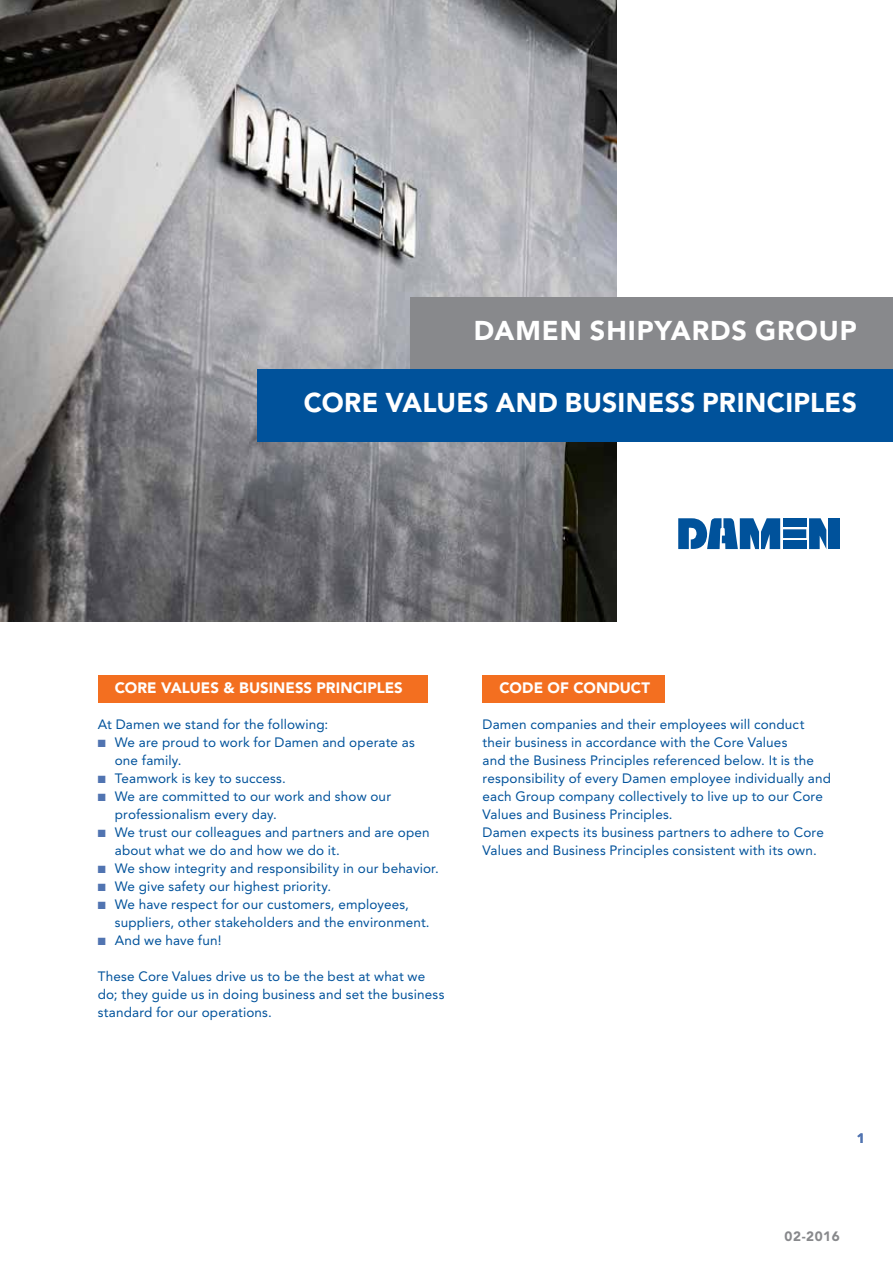
<style>
.page{position:relative;width:893px;height:1263px;background:#fff}
.page>*{position:absolute;margin:0;border:0;box-sizing:border-box;transform-origin:0 0}
.t1{font:900 27px "Avenir LT Std";letter-spacing:.015em;color:#fff}
.t2{font:900 27px "Avenir LT Std";letter-spacing:.035em;color:#fff}
.t3{font:900 15px "Avenir LT Std";letter-spacing:.005em;color:#fff}
.t4{font:13.5px/18px "Avenir LT Std";letter-spacing:.01em;color:#00529b}
.t5{font:900 13.5px "Avenir LT Std";letter-spacing:.04em;color:#88898c}
.t6{font:900 13.5px "Avenir LT Std";color:#5174b1}
.s1{color:#5174b1}
</style>
<div class="page">
<img style="left:0;top:0;width:617px;height:621px">
<div style="left:410px;top:297px;width:483px;height:72px;background:#88898c"></div>
<div style="left:258px;top:369px;width:635px;height:72px;background:#00529b"></div>
<svg style="left:809px;top:518px;width:17px;height:31px"></svg>
<svg style="left:678px;top:518px;width:102px;height:32px"></svg>
<div style="left:783px;top:518px;width:23px;height:9px;background:#00529b"></div>
<div style="left:783px;top:529px;width:23px;height:9px;background:#00529b"></div>
<div style="left:783px;top:540px;width:23px;height:9px;background:#00529b"></div>
<div style="left:828px;top:518px;width:12px;height:31px;background:#00529b"></div>
<div style="left:98px;top:675px;width:329px;height:27px;background:#f36f20"></div>
<div style="left:483px;top:675px;width:182px;height:27px;background:#f36f20"></div>
<h1 class="t2" style="left:474px;top:314px;width:384px">DAMEN SHIPYARDS GROUP</h1>
<h1 class="t1" style="left:304px;top:386px;width:555px">CORE VALUES AND BUSINESS PRINCIPLES</h1>
<p class="t3" style="left:115px;top:679px;width:290px">CORE VALUES &amp; BUSINESS PRINCIPLES</p>
<p class="t4" style="left:98px;top:715px;width:232px">At Damen we stand for the following:</p>
<p class="t4" style="left:115px;top:733px;width:302px;text-indent:-17px"><span class="s1">■</span> We are proud to work for Damen and operate as one family.</p>
<p class="t4" style="left:98px;top:769px;width:190px"><span class="s1">■</span> Teamwork is key to success.</p>
<p class="t4" style="left:115px;top:787px;width:278px;text-indent:-17px"><span class="s1">■</span> We are committed to our work and show our professionalism every day.</p>
<p class="t4" style="left:115px;top:823px;width:316px;text-indent:-17px"><span class="s1">■</span> We trust our colleagues and partners and are open about what we do and how we do it.</p>
<p class="t4" style="left:98px;top:859px;width:343px"><span class="s1">■</span> We show integrity and responsibility in our behavior.</p>
<p class="t4" style="left:98px;top:877px;width:235px"><span class="s1">■</span> We give safety our highest priority.</p>
<p class="t4" style="left:115px;top:895px;width:316px;text-indent:-17px"><span class="s1">■</span> We have respect for our customers, employees, suppliers, other stakeholders and the environment.</p>
<p class="t4" style="left:98px;top:931px;width:125px"><span class="s1">■</span> And we have fun!</p>
<p class="t4" style="left:98px;top:967px;width:348px">These Core Values drive us to be the best at what we do; they guide us in doing business and set the business standard for our operations.</p>
<p class="t3" style="left:500px;top:679px;width:152px">CODE OF CONDUCT</p>
<p class="t4" style="left:483px;top:715px;width:350px">Damen companies and their employees will conduct their business in accordance with the Core Values<br>and the Business Principles referenced below. It is the responsibility of every Damen employee individually and each Group company collectively to live up to our Core Values and Business Principles.<br>Damen expects its business partners to adhere to Core Values and Business Principles consistent with its own.</p>
<p class="t6" style="left:857px;top:1130px;width:9px">1</p>
<p class="t5" style="left:785px;top:1228px;width:57px">02-2016</p>
</div>
